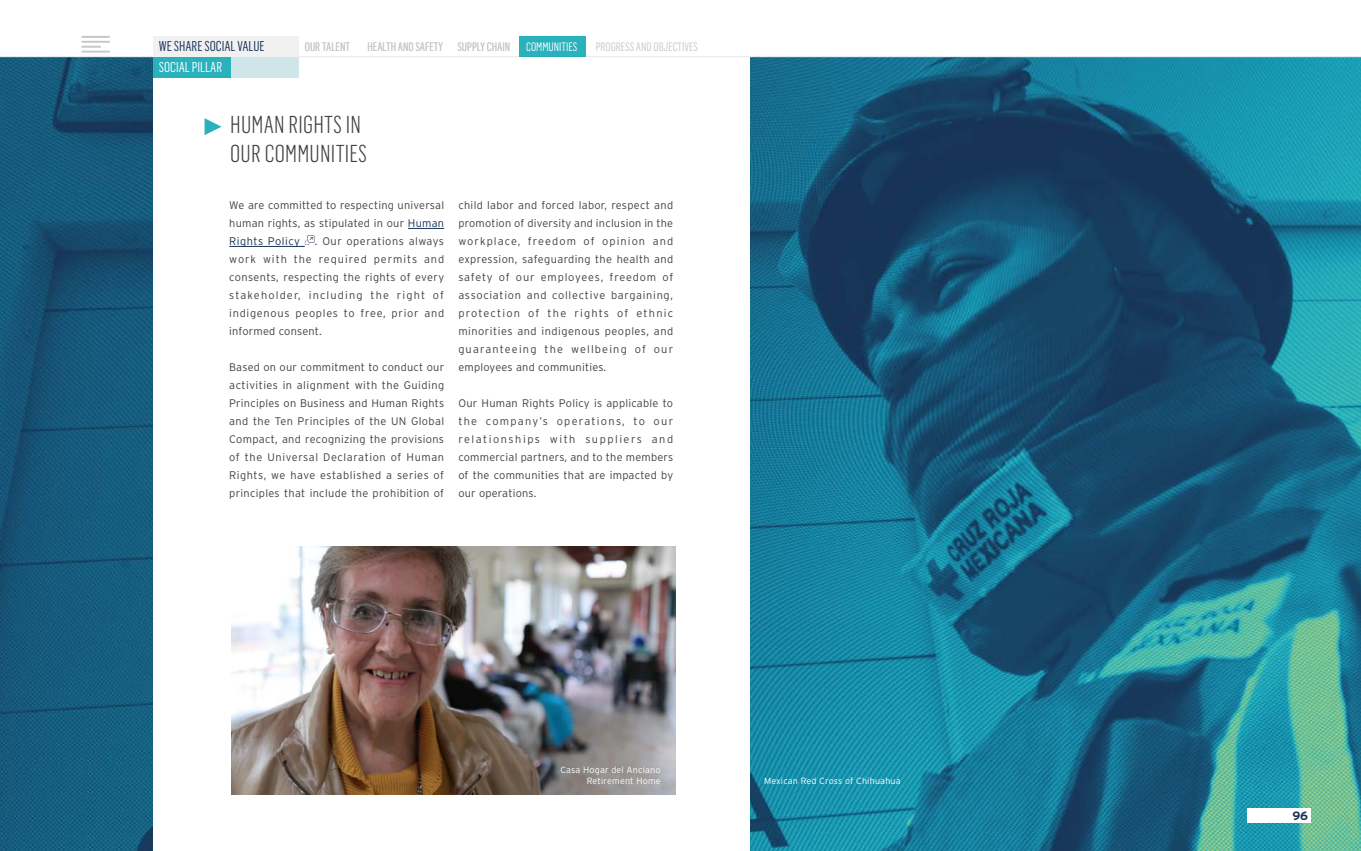
<style>
.page{position:relative;width:1361px;height:851px;background:#fff}
.page>*{position:absolute;margin:0;border:0;box-sizing:border-box;transform-origin:0 0}
.t1{font:300 24px/28.8px "Flama Condensed";letter-spacing:.01em;color:#414042}
.t2{font:14px "Flama Condensed";color:#183255}
.t3{font:14px "Flama Condensed";color:#fff}
.t4{font:12px "Flama Condensed";color:#c7c8ca}
.t5{font:12px "Flama Condensed";color:#fff}
.t6{font:700 12px "Interstate";color:#183255}
.t7{font:300 11px/18px "Interstate";letter-spacing:.02em;color:#414042;text-align:justify}
.t8{font:300 9px/10.8px "Interstate";letter-spacing:.02em;color:#fff;text-align:right}
.s1{color:#183255}
</style>
<div class="page">
<img style="left:0;top:58px;width:1361px;height:792px">
<div style="left:153px;top:56px;width:597px;height:794px;background:#fff"></div>
<hr style="left:408px;top:228px;width:36px;height:1px;background:#183255">
<hr style="left:229px;top:246px;width:76px;height:1px;background:#183255">
<svg style="left:305px;top:235px;width:9px;height:10px"></svg>
<svg style="left:204px;top:118px;width:17px;height:17px"></svg>
<img style="left:231px;top:546px;width:444px;height:248px">
<hr style="left:0;top:56px;width:1361px;height:1px;background:#e6e7e8">
<div style="left:1247px;top:807px;width:64px;height:15px;background:#fff"></div>
<div style="left:153px;top:36px;width:145px;height:21px;background:#f1f1f2"></div>
<div style="left:153px;top:57px;width:145px;height:21px;background:#cee6e9"></div>
<div style="left:153px;top:57px;width:78px;height:21px;background:#29b1bc"></div>
<hr style="left:82px;top:36px;width:27px;height:2px;background:#c7c8ca">
<hr style="left:82px;top:41px;width:27px;height:2px;background:#c7c8ca">
<hr style="left:82px;top:51px;width:27px;height:2px;background:#c7c8ca">
<svg style="left:82px;top:46px;width:18px;height:2px"></svg>
<div style="left:519px;top:36px;width:67px;height:21px;background:#29b1bc"></div>
<p class="t2" style="left:159px;top:38px;width:107px">WE SHARE SOCIAL VALUE</p>
<p class="t4" style="left:596px;top:39px;width:104px">PROGRESS AND OBJECTIVES</p>
<p class="t3" style="left:159px;top:59px;width:65px">SOCIAL PILLAR</p>
<p class="t4" style="left:305px;top:39px;width:47px">OUR TALENT</p>
<p class="t4" style="left:367px;top:39px;width:144px">HEALTH AND SAFETY SUPPLY CHAIN</p>
<p class="t5" style="left:526px;top:39px;width:53px">COMMUNITIES</p>
<h1 class="t1" style="left:230px;top:110px;width:138px">HUMAN RIGHTS IN<br>OUR COMMUNITIES</h1>
<p class="t7" style="left:229px;top:196px;width:216px">We are committed to respecting universal human rights, as stipulated in our <span class="s1">Human Rights Policy</span></p>
<p class="t7" style="left:229px;top:232px;width:216px;text-indent:86px">. Our operations always work with the required permits and consents, respecting the rights of every stakeholder, including the right of indigenous peoples to free, prior and informed consent.</p>
<p class="t7" style="left:229px;top:358px;width:216px">Based on our commitment to conduct our activities in alignment with the Guiding Principles on Business and Human Rights and the Ten Principles of the UN Global Compact, and recognizing the provisions of the Universal Declaration of Human Rights, we have established a series of principles that include the prohibition of</p>
<p class="t7" style="left:458px;top:196px;width:216px">child labor and forced labor, respect and promotion of diversity and inclusion in the workplace, freedom of opinion and expression, safeguarding the health and safety of our employees, freedom of association and collective bargaining, protection of the rights of ethnic minorities and indigenous peoples, and guaranteeing the wellbeing of our employees and communities.</p>
<p class="t7" style="left:458px;top:394px;width:216px">Our Human Rights Policy is applicable to the company’s operations, to our relationships with suppliers and commercial partners, and to the members of the communities that are impacted by our operations.</p>
<p class="t8" style="left:560px;top:764px;width:102px">Casa Hogar del Anciano<br>Retirement Home</p>
<p class="t8" style="left:764px;top:774px;width:138px">Mexican Red Cross of Chihuahua</p>
<p class="t6" style="left:1292px;top:809px;width:17px">96</p>
</div>
